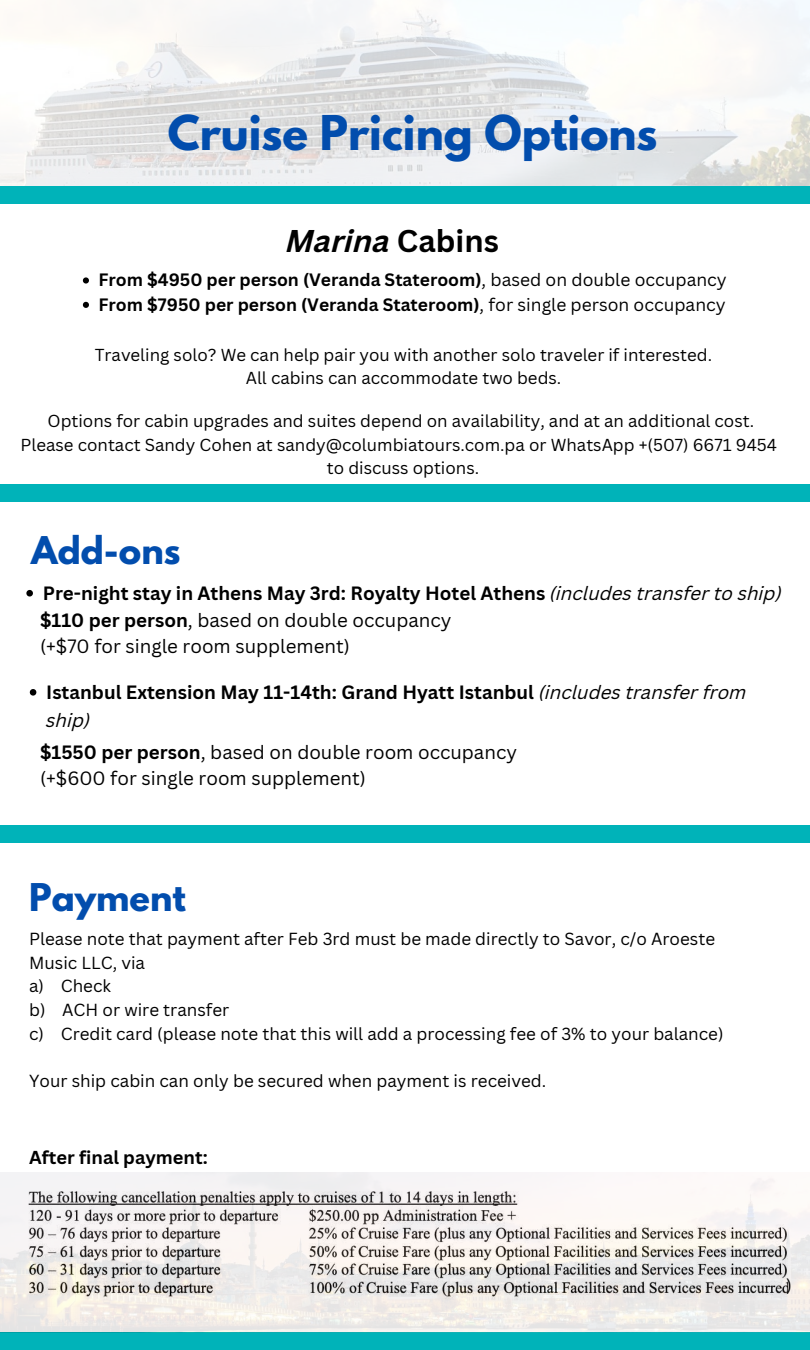
<style>
.page{position:relative;width:810px;height:1350px;background:#fff}
.page>*{position:absolute;margin:0;border:0;box-sizing:border-box;transform-origin:0 0}
.t1{font:700 42.5px "League Spartan";color:#024dad}
.t2{font:700 33.88px "League Spartan";color:#024dad}
.t3{font:italic 700 30.62px "Canva Sans";color:#000}
.t4{font:700 18.75px/26.7px "Canva Sans";color:#000}
.t5{font:18.75px/26.2px "Canva Sans";color:#000}
.t6{font:700 18.25px "Canva Sans";color:#000}
.t7{font:18.12px "Canva Sans";color:#000}
.t8{font:700 17.44px/24.4px "Canva Sans";color:#000}
.t9{font:17px/23.7px "Canva Sans";color:#000}
.t10{font:16.88px/23.4px "Canva Sans";color:#000;text-align:center}
.s1{font-style:normal}
.s2{font-weight:400}
.s3{font-weight:400;font-style:italic}
.s4{font-weight:700}
</style>
<div class="page">
<img style="left:0;top:0;width:810px;height:186px">
<div style="left:0;top:186px;width:810px;height:18px;background:#00b3b9"></div>
<div style="left:0;top:1333px;width:810px;height:17px;background:#00b3b9"></div>
<div style="left:0;top:484px;width:810px;height:17px;background:#00b3b9"></div>
<div style="left:0;top:825px;width:810px;height:17px;background:#00b3b9"></div>
<img style="left:0;top:1173px;width:810px;height:160px">
<svg style="left:26px;top:590px;width:7px;height:7px"></svg>
<svg style="left:30px;top:689px;width:6px;height:7px"></svg>
<svg style="left:83px;top:277px;width:6px;height:7px"></svg>
<svg style="left:83px;top:302px;width:6px;height:6px"></svg>
<h1 class="t1" style="left:168px;top:112px;width:491px">Cruise Pricing Options</h1>
<h3 class="t3" style="left:286px;top:228px;width:215px">Marina <span class="s1">Cabins</span></h3>
<p class="t8" style="left:98px;top:267px;width:630px">From $4950 per person (Veranda Stateroom)<span class="s2">, based on double occupancy<br></span>From $7950 per person (Veranda Stateroom)<span class="s2">, for single person occupancy</span></p>
<p class="t10" style="left:95px;top:342px;width:619px">Traveling solo? We can help pair you with another solo traveler if interested.<br>All cabins can accommodate two beds.</p>
<p class="t10" style="left:21px;top:409px;width:758px">Options for cabin upgrades and suites depend on availability, and at an additional cost.<br>Please contact Sandy Cohen at sandy@columbiatours.com.pa or WhatsApp +(507) 6671 9454 to discuss options.</p>
<h2 class="t2" style="left:31px;top:533px;width:151px">Add-ons</h2>
<p class="t4" style="left:40px;top:579px;width:743px">Pre-night stay in Athens May 3rd: Royalty Hotel Athens <span class="s3">(includes transfer to ship) </span>$110 per person<span class="s2">, based on double occupancy<br>(+$70 for single room supplement)</span></p>
<p class="t4" style="left:46px;top:677px;width:702px;line-height:28.6px">Istanbul Extension May 11-14th: Grand Hyatt Istanbul <span class="s3">(includes transfer from ship)</span></p>
<p class="t5" style="left:40px;top:738px;width:479px"><span class="s4">$1550 per person</span>, based on double room occupancy (+$600 for single room supplement)</p>
<h2 class="t2" style="left:29px;top:880px;width:158px">Payment</h2>
<p class="t9" style="left:29px;top:927px;width:696px">Please note that payment after Feb 3rd must be made directly to Savor, c/o Aroeste Music LLC, via<br>a) Check<br>b) ACH or wire transfer<br>c) Credit card (please note that this will add a processing fee of 3% to your balance)</p>
<p class="t9" style="left:29px;top:1069px;width:519px">Your ship cabin can only be secured when payment is received.</p>
<p class="t6" style="left:29px;top:1144px;width:180px">After final payment:</p>
<p class="t7" style="left:786px;top:1273px;width:7px">)</p>
</div>
